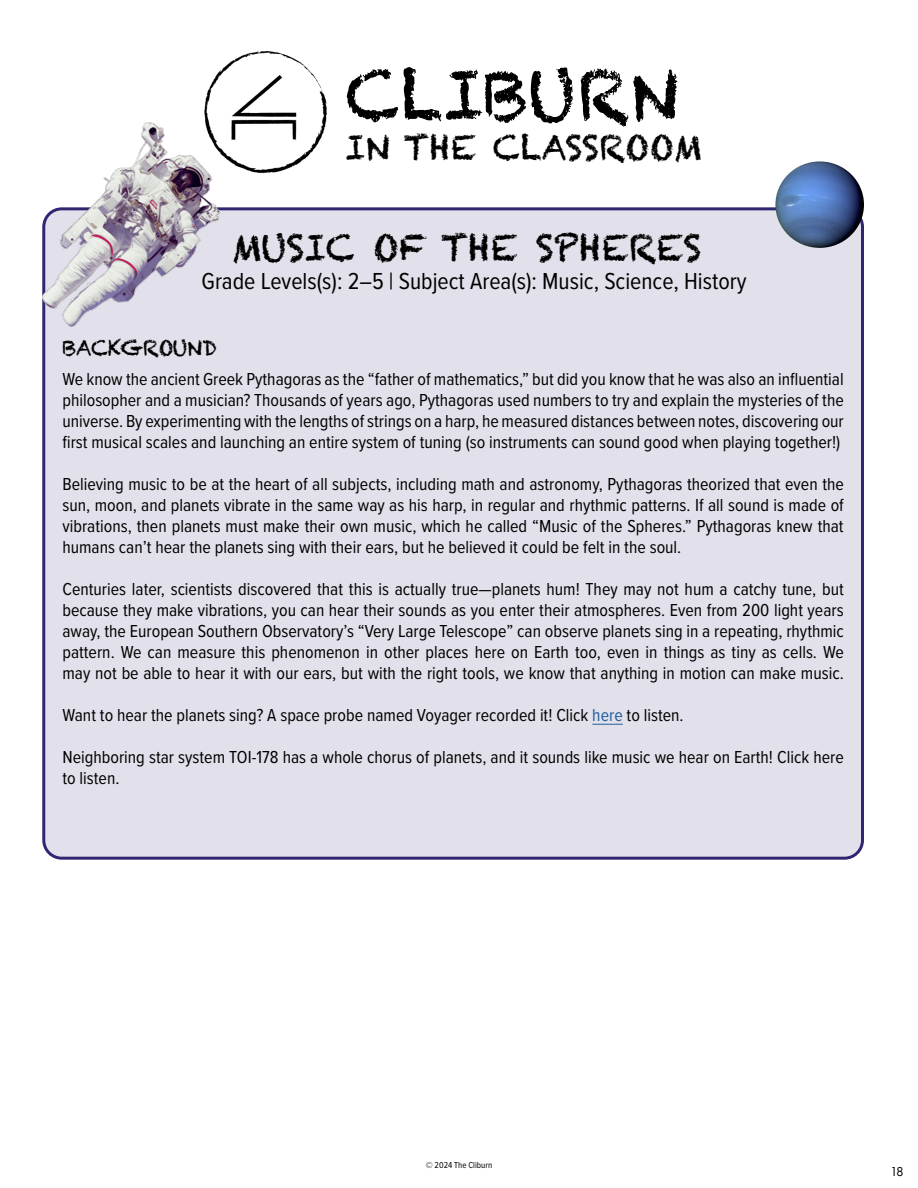
<style>
.page{position:relative;width:918px;height:1188px;background:#fff}
.page>*{position:absolute;margin:0;border:0;box-sizing:border-box;transform-origin:0 0}
.t1{font:67.8px "Chalkduster";color:#000}
.t2{font:36px "Chalkduster";color:#000}
.t3{font:33.9px "Chalkduster";color:#000}
.t4{font:24px "Proxima Nova Cond";color:#000}
.t5{font:21px "Chalkduster";letter-spacing:-.02em;color:#000}
.t6{font:18px/21px "Proxima Nova Cond";color:#000;text-align:justify}
.t7{font:13.5px "Futura PT";color:#000}
.t8{font:9px "Proxima Nova Cond";color:#000}
.s1{color:#215e9e}
</style>
<div class="page">
<div style="left:44px;top:209px;width:818px;height:649px;background:#e2e1eb;border-radius:18px"></div>
<img style="left:204px;top:51px;width:123px;height:123px">
<hr style="left:592px;top:724px;width:31px;height:1px;background:#215e9e">
<img style="left:43px;top:123px;width:178px;height:204px">
<img style="left:775px;top:161px;width:89px;height:87px">
<h1 class="t1" style="left:345px;top:55px;width:334px">CLIBURN</h1>
<h3 class="t3" style="left:345px;top:127px;width:359px">IN THE CLASSROOM</h3>
<h2 class="t2" style="left:232px;top:226px;width:471px">MUSIC OF THE SPHERES</h2>
<h3 class="t4" style="left:202px;top:263px;width:547px">Grade Levels(s): 2–5 | Subject Area(s): Music, Science, History</h3>
<p class="t5" style="left:62px;top:336px;width:156px">BACKGROUND</p>
<p class="t6" style="left:62px;top:368px;width:783px">We know the ancient Greek Pythagoras as the “father of mathematics,” but did you know that he was also an influential philosopher and a musician? Thousands of years ago, Pythagoras used numbers to try and explain the mysteries of the universe. By experimenting with the lengths of strings on a harp, he measured distances between notes, discovering our first musical scales and launching an entire system of tuning (so instruments can sound good when playing together!)</p>
<p class="t6" style="left:62px;top:473px;width:783px">Believing music to be at the heart of all subjects, including math and astronomy, Pythagoras theorized that even the sun, moon, and planets vibrate in the same way as his harp, in regular and rhythmic patterns. If all sound is made of vibrations, then planets must make their own music, which he called “Music of the Spheres.” Pythagoras knew that humans can’t hear the planets sing with their ears, but he believed it could be felt in the soul.</p>
<p class="t6" style="left:62px;top:578px;width:783px">Centuries later, scientists discovered that this is actually true—planets hum! They may not hum a catchy tune, but because they make vibrations, you can hear their sounds as you enter their atmospheres. Even from 200 light years away, the European Southern Observatory’s “Very Large Telescope” can observe planets sing in a repeating, rhythmic pattern. We can measure this phenomenon in other places here on Earth too, even in things as tiny as cells. We may not be able to hear it with our ears, but with the right tools, we know that anything in motion can make music.</p>
<p class="t6" style="left:62px;top:704px;width:623px">Want to hear the planets sing? A space probe named Voyager recorded it! Click <span class="s1">here</span> to listen.</p>
<p class="t6" style="left:62px;top:746px;width:783px">Neighboring star system TOI-178 has a whole chorus of planets, and it sounds like music we hear on Earth! Click here to listen.</p>
<p class="t8" style="left:426px;top:1158px;width:68px">© 2024 The Cliburn</p>
<p class="t7" style="left:890px;top:1164px;width:15px">18</p>
</div>
